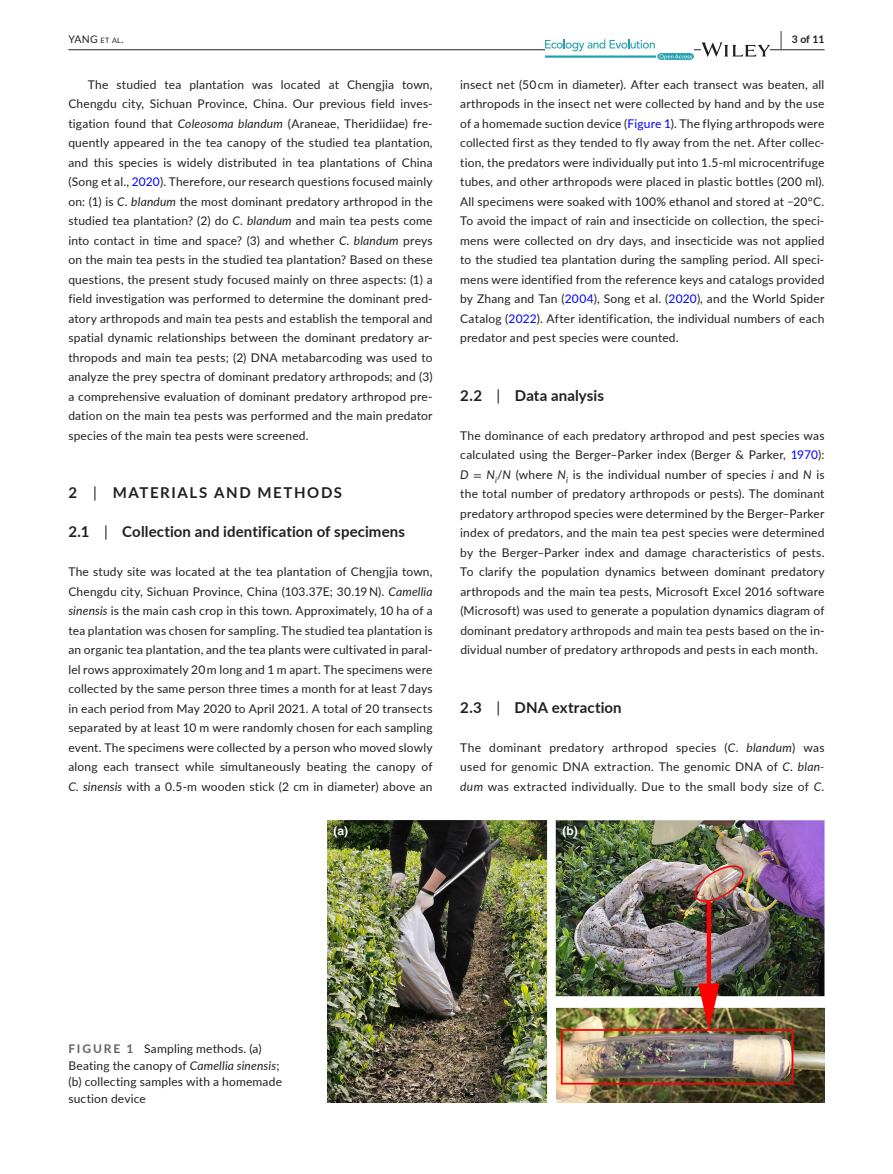
<style>
.page{position:relative;width:893px;height:1174px;background:#fff}
.page>*{position:absolute;margin:0;border:0;box-sizing:border-box;transform-origin:0 0}
.t1{font:700 15px "Lato";letter-spacing:.01em;color:#231f20}
.t2{font:700 15px "Lato";letter-spacing:.11em;color:#231f20}
.t3{font:12px/19.5px "Lato";letter-spacing:.015em;color:#231f20;text-align:justify}
.t4{font:700 12px "Helvetica";color:#fff}
.t5{font:10.5px "Lato";color:#231f20}
.t6{font:700 10.5px "Lato";color:#231f20}
.s1{font-size:7.35px}
.s2{font-size:19.5px}
.s3{font-style:italic}
.s4{color:#00f}
.s5{font-weight:400}
.s6{font-family:"STIX"}
.s7{font-weight:700;color:#636366}
</style>
<div class="page">
<hr style="left:68px;top:49px;width:756px;height:1px;background:#231f20">
<svg style="left:545px;top:39px;width:149px;height:21px"></svg>
<svg style="left:701px;top:42px;width:69px;height:15px"></svg>
<img style="left:327px;top:820px;width:497px;height:282px">
<p class="t5" style="left:68px;top:31px;width:57px">YANG <span class="s1">et al</span>.</p>
<p class="t6" style="left:780px;top:31px;width:46px"><span class="s2">|</span> 3 of 11</p>
<p class="t3" style="left:68px;top:74px;width:366px;text-indent:20px">The studied tea plantation was located at Chengjia town, Chengdu city, Sichuan Province, China. Our previous field inves&shy;tigation found that <span class="s3">Coleosoma blandum</span> (Araneae, Theridiidae) fre&shy;quently appeared in the tea canopy of the studied tea plantation, and this species is widely distributed in tea plantations of China (Song et al., <span class="s4">2020</span>). Therefore, our research questions focused mainly on: (1) is <span class="s3">C. blandum</span> the most dominant predatory arthropod in the studied tea plantation? (2) do <span class="s3">C. blandum</span> and main tea pests come into contact in time and space? (3) and whether <span class="s3">C. blandum</span> preys on the main tea pests in the studied tea plantation? Based on these questions, the present study focused mainly on three aspects: (1) a field investigation was performed to determine the dominant pred&shy;atory arthropods and main tea pests and establish the temporal and spatial dynamic relationships between the dominant predatory ar&shy;thropods and main tea pests; (2) DNA metabarcoding was used to analyze the prey spectra of dominant predatory arthropods; and (3) a comprehensive evaluation of dominant predatory arthropod pre&shy;dation on the main tea pests was performed and the main predator species of the main tea pests were screened.</p>
<p class="t3" style="left:460px;top:74px;width:366px">insect net (50 cm in diameter). After each transect was beaten, all arthropods in the insect net were collected by hand and by the use of a homemade suction device (<span class="s4">Figure 1</span>). The flying arthropods were collected first as they tended to fly away from the net. After collec&shy;tion, the predators were individually put into 1.5-ml microcentrifuge tubes, and other arthropods were placed in plastic bottles (200 ml).<br>All specimens were soaked with 100% ethanol and stored at −20°C.<br>To avoid the impact of rain and insecticide on collection, the speci&shy;mens were collected on dry days, and insecticide was not applied to the studied tea plantation during the sampling period. All speci&shy;mens were identified from the reference keys and catalogs provided by Zhang and Tan (<span class="s4">2004</span>), Song et al. (<span class="s4">2020</span>), and the World Spider Catalog (<span class="s4">2022</span>). After identification, the individual numbers of each predator and pest species were counted.</p>
<p class="t1" style="left:460px;top:384px;width:145px">2.2 <span class="s5">|</span> Data analysis</p>
<p class="t3" style="left:460px;top:425px;width:366px">The dominance of each predatory arthropod and pest species was calculated using the Berger–Parker index (Berger &amp; Parker, <span class="s4">1970</span>):<br><span class="s3">D</span> <span class="s6">=</span> <span class="s3">N</span><sub>i</sub>/<span class="s3">N</span> (where <span class="s3">N</span><sub>i</sub> is the individual number of species <span class="s3">i</span> and <span class="s3">N</span> is the total number of predatory arthropods or pests). The dominant predatory arthropod species were determined by the Berger–Parker index of predators, and the main tea pest species were determined by the Berger–Parker index and damage characteristics of pests.<br>To clarify the population dynamics between dominant predatory arthropods and the main tea pests, Microsoft Excel 2016 software (Microsoft) was used to generate a population dynamics diagram of dominant predatory arthropods and main tea pests based on the in&shy;dividual number of predatory arthropods and pests in each month.</p>
<p class="t2" style="left:68px;top:482px;width:275px">2 <span class="s5">|</span> MATERIALS AND METHODS</p>
<p class="t1" style="left:68px;top:521px;width:338px">2.1 <span class="s5">|</span> Collection and identification of specimens</p>
<p class="t3" style="left:68px;top:561px;width:366px">The study site was located at the tea plantation of Chengjia town, Chengdu city, Sichuan Province, China (103.37E; 30.19 N). <span class="s3">Camellia sinensis</span> is the main cash crop in this town. Approximately, 10 ha of a tea plantation was chosen for sampling. The studied tea plantation is an organic tea plantation, and the tea plants were cultivated in paral&shy;lel rows approximately 20 m long and 1 m apart. The specimens were collected by the same person three times a month for at least 7 days in each period from May 2020 to April 2021. A total of 20 transects separated by at least 10 m were randomly chosen for each sampling event. The specimens were collected by a person who moved slowly along each transect while simultaneously beating the canopy of <span class="s3">C. sinensis</span> with a 0.5-m wooden stick (2 cm in diameter) above an</p>
<p class="t1" style="left:460px;top:696px;width:163px">2.3 <span class="s5">|</span> DNA extraction</p>
<p class="t3" style="left:460px;top:737px;width:366px">The dominant predatory arthropod species (<span class="s3">C. blandum</span>) was used for genomic DNA extraction. The genomic DNA of <span class="s3">C. blan&shy;dum</span> was extracted individually. Due to the small body size of <span class="s3">C.</span></p>
<p class="t4" style="left:333px;top:823px;width:16px">(a)</p>
<p class="t4" style="left:562px;top:823px;width:17px">(b)</p>
<p class="t3" style="left:68px;top:1040px;width:215px;line-height:16.5px;text-align:left"><span class="s7">FIGURE 1</span> Sampling methods. (a)<br>Beating the canopy of <span class="s3">Camellia sinensis</span>; (b) collecting samples with a homemade suction device</p>
</div>
